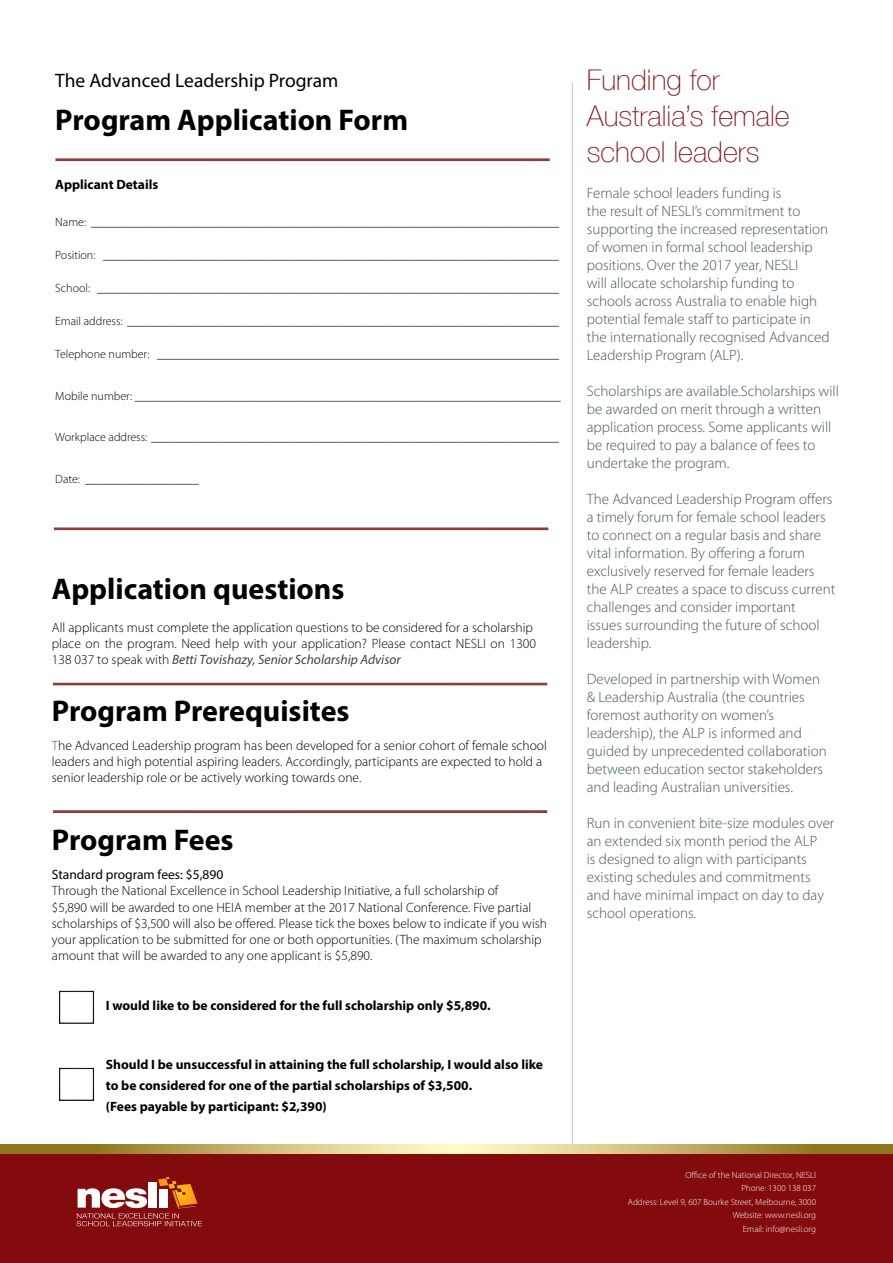
<style>
.page{position:relative;width:893px;height:1263px;background:#fff}
.page>*{position:absolute;margin:0;border:0;box-sizing:border-box;transform-origin:0 0}
.t1{font:700 30px "Myriad Pro";color:#000}
.t2{font:100 28.5px/36px "Helvetica Neue LT Com";color:#88191c}
.t3{font:19.5px "Myriad Pro";color:#000}
.t4{font:300 15px/18px "Myriad Pro";color:#455560}
.t5{font:300 13.5px/16.2px "Myriad Pro";color:#000}
.t6{font:700 13.5px/21px "Myriad Pro";color:#000}
.t7{font:13.5px "Myriad Pro";color:#000}
.t8{font:300 12px "Myriad Pro";color:#000}
.t9{font:300 9px/13.5px "Myriad Pro";color:#fff;text-align:right}
.s1{font-weight:400;font-style:italic;color:#404040}
.s2{color:#31576a}
</style>
<div class="page">
<div style="left:54px;top:146px;width:506px;height:29px;background:#000;opacity:.17"></div>
<div style="left:559px;top:72px;width:27px;height:1089px;background:#fff"></div>
<div style="left:53px;top:515px;width:506px;height:29px;background:#000;opacity:.17"></div>
<div style="left:52px;top:670px;width:506px;height:29px;background:#000;opacity:.17"></div>
<div style="left:52px;top:798px;width:506px;height:29px;background:#000;opacity:.17"></div>
<div style="left:0;top:1153px;width:893px;height:110px;background:#830b0d"></div>
<svg style="left:0;top:1145px;width:893px;height:8px;background:#c3b069"></svg>
<svg style="left:77px;top:1177px;width:125px;height:49px"></svg>
<div style="left:47px;top:980px;width:61px;height:44px;background:#000;opacity:.17"></div>
<div style="left:47px;top:1057px;width:61px;height:44px;background:#000;opacity:.17"></div>
<h3 class="t3" style="left:55px;top:68px;width:285px">The Advanced Leadership Program</h3>
<h1 class="t1" style="left:55px;top:100px;width:354px">Program Application Form</h1>
<p class="t6" style="left:55px;top:174px;width:104px">Applicant Details</p>
<p class="t8" style="left:55px;top:215px;width:506px">Name: ______________________________________________________________________________</p>
<p class="t8" style="left:55px;top:248px;width:506px">Position: ____________________________________________________________________________</p>
<p class="t8" style="left:55px;top:281px;width:505px">School: _____________________________________________________________________________</p>
<p class="t8" style="left:55px;top:314px;width:505px">Email address: ________________________________________________________________________</p>
<p class="t8" style="left:55px;top:347px;width:505px">Telephone number: ___________________________________________________________________</p>
<p class="t8" style="left:55px;top:388px;width:507px">Mobile number: _______________________________________________________________________</p>
<p class="t8" style="left:55px;top:430px;width:506px">Workplace address: ____________________________________________________________________</p>
<p class="t8" style="left:55px;top:471px;width:145px">Date: ___________________</p>
<h1 class="t1" style="left:52px;top:569px;width:294px">Application questions</h1>
<p class="t5" style="left:52px;top:619px;width:486px">All applicants must complete the application questions to be considered for a scholarship place on the program. Need help with your application? Please contact NESLI on 1300<br>138 037 to speak with <span class="s1">Betti Tovishazy, Senior Scholarship Advisor</span></p>
<h1 class="t1" style="left:52px;top:691px;width:299px">Program Prerequisites</h1>
<p class="t5" style="left:52px;top:737px;width:497px"><span class="s2">T</span>he Advanced Leadership program has been developed for a senior cohort of female school leaders and high potential aspiring leaders. Accordingly, participants are expected to hold a senior leadership role or be actively working towards one.</p>
<h1 class="t1" style="left:52px;top:820px;width:183px">Program Fees</h1>
<p class="t7" style="left:52px;top:866px;width:173px">Standard program fees: $5,890</p>
<p class="t5" style="left:52px;top:883px;width:497px">Through the National Excellence in School Leadership Initiative, a full scholarship of<br>$5,890 will be awarded to one HEIA member at the 2017 National Conference. Five partial scholarships of $3,500 will also be offered. Please tick the boxes below to indicate if you wish your application to be submitted for one or both opportunities. (The maximum scholarship amount that will be awarded to any one applicant is $5,890.</p>
<p class="t6" style="left:106px;top:995px;width:386px">I would like to be considered for the full scholarship only $5,890.</p>
<p class="t6" style="left:106px;top:1054px;width:439px">Should I be unsuccessful in attaining the full scholarship, I would also like to be considered for one of the partial scholarships of $3,500.<br>(Fees payable by participant: $2,390)</p>
<h2 class="t2" style="left:587px;top:62px;width:204px">Funding for<br>Australia’s female school leaders</h2>
<p class="t4" style="left:587px;top:184px;width:244px">Female school leaders funding is<br>the result of NESLI’s commitment to supporting the increased representation of women in formal school leadership positions. Over the 2017 year, NESLI<br>will allocate scholarship funding to schools across Australia to enable high potential female staff to participate in the internationally recognised Advanced Leadership Program (ALP).</p>
<p class="t4" style="left:587px;top:382px;width:254px">Scholarships are available.Scholarships will be awarded on merit through a written application process. Some applicants will be required to pay a balance of fees to undertake the program.</p>
<p class="t4" style="left:587px;top:490px;width:250px">The Advanced Leadership Program offers a timely forum for female school leaders to connect on a regular basis and share vital information. By offering a forum exclusively reserved for female leaders the ALP creates a space to discuss current challenges and consider important<br>issues surrounding the future of school leadership.</p>
<p class="t4" style="left:587px;top:670px;width:241px">Developed in partnership with Women &amp; Leadership Australia (the countries foremost authority on women’s leadership), the ALP is informed and guided by unprecedented collaboration between education sector stakeholders and leading Australian universities.</p>
<p class="t4" style="left:587px;top:814px;width:249px">Run in convenient bite-size modules over an extended six month period the ALP<br>is designed to align with participants existing schedules and commitments and have minimal impact on day to day school operations.</p>
<p class="t9" style="left:628px;top:1168px;width:190px">Office of the National Director, NESLI<br>Phone: 1300 138 037<br>Address: Level 9, 607 Bourke Street, Melbourne, 3000<br>Website: www.nesli.org<br>Email: info@nesli.org</p>
</div>
